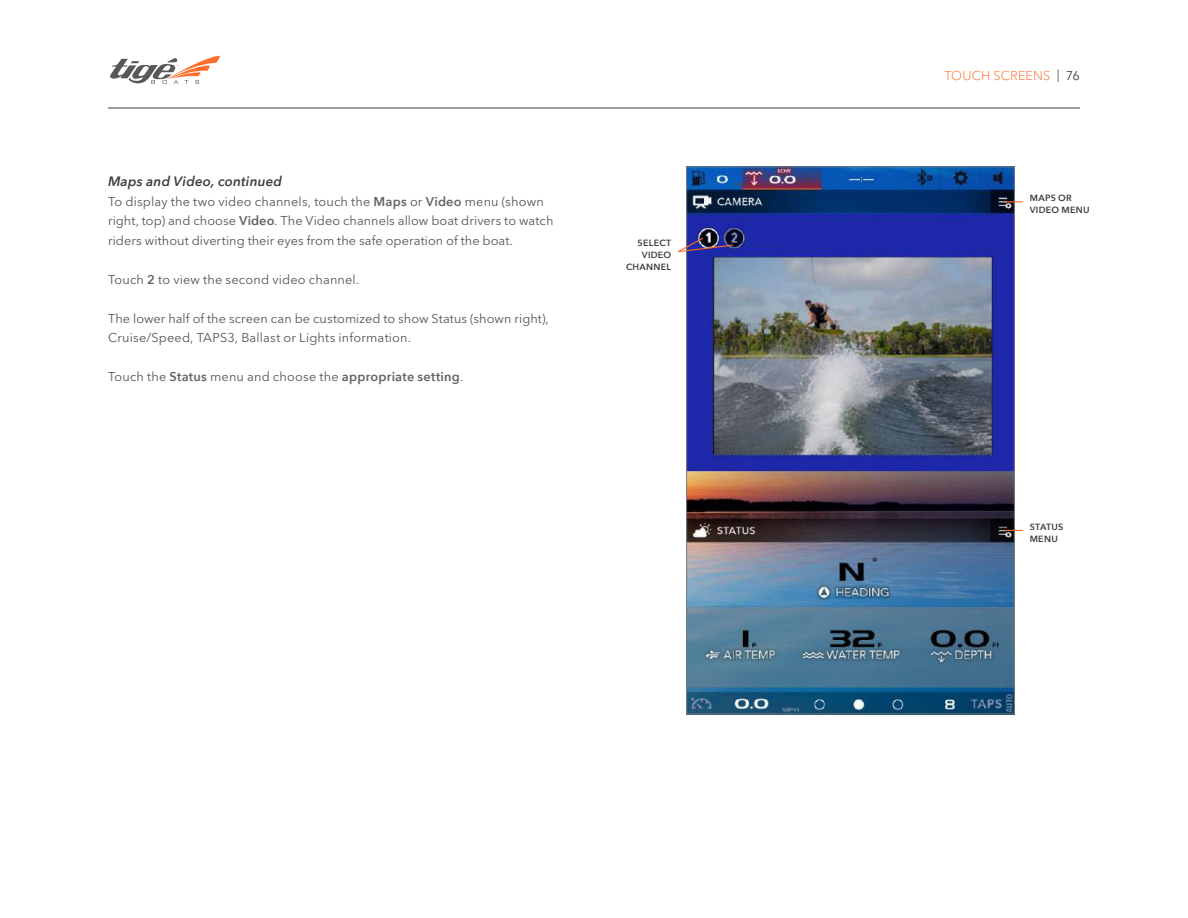
<style>
.page{position:relative;width:1188px;height:918px;background:#fff}
.page>*{position:absolute;margin:0;border:0;box-sizing:border-box;transform-origin:0 0}
.t1{font:italic 600 13.5px "Avenir Next";letter-spacing:.015em;color:#3e3e3f}
.t2{font:12.75px/19.5px "Avenir Next LT Pro";letter-spacing:.01em;color:#54555a}
.t3{font:300 12.75px "Avenir Next LT Pro";letter-spacing:.01em;color:#ff6c2c}
.t4{font:600 9px/12px "Avenir Next";letter-spacing:.03em;color:#3e3e3f}
.s1{font-family:"Avenir Next";font-weight:600;color:#636366}
.s2{font-weight:400;color:#54555a}
.s3{font-weight:400;color:#3e3e3f}
</style>
<div class="page">
<svg style="left:110px;top:56px;width:110px;height:28px"></svg>
<hr style="left:108px;top:108px;width:972px;height:1px;background:#3e3e3f">
<img style="left:688px;top:168px;width:325px;height:544px">
<svg style="left:678px;top:237px;width:56px;height:17px"></svg>
<svg style="left:1004px;top:201px;width:19px;height:1px"></svg>
<svg style="left:1004px;top:530px;width:19px;height:1px"></svg>
<p class="t1" style="left:108px;top:170px;width:176px">Maps and Video, continued</p>
<p class="t2" style="left:108px;top:191px;width:447px">To display the two video channels, touch the <span class="s1">Maps</span> or <span class="s1">Video</span> menu (shown right, top) and choose <span class="s1">Video</span>. The Video channels allow boat drivers to watch riders without diverting their eyes from the safe operation of the boat.</p>
<p class="t2" style="left:108px;top:269px;width:253px">Touch <span class="s1">2</span> to view the second video channel.</p>
<p class="t2" style="left:108px;top:308px;width:442px">The lower half of the screen can be customized to show Status (shown right),<br>Cruise/Speed, TAPS3, Ballast or Lights information.</p>
<p class="t2" style="left:108px;top:366px;width:357px">Touch the <span class="s1">Status</span> menu and choose the <span class="s1">appropriate setting</span>.</p>
<p class="t4" style="left:626px;top:237px;width:47px;text-align:right">SELECT<br>VIDEO<br>CHANNEL</p>
<p class="t3" style="left:944px;top:65px;width:137px">TOUCH SCREENS <span class="s2">|</span> <span class="s3">76</span></p>
<p class="t4" style="left:1030px;top:192px;width:61px">MAPS OR<br>VIDEO MENU</p>
<p class="t4" style="left:1030px;top:521px;width:35px">STATUS<br>MENU</p>
</div>
